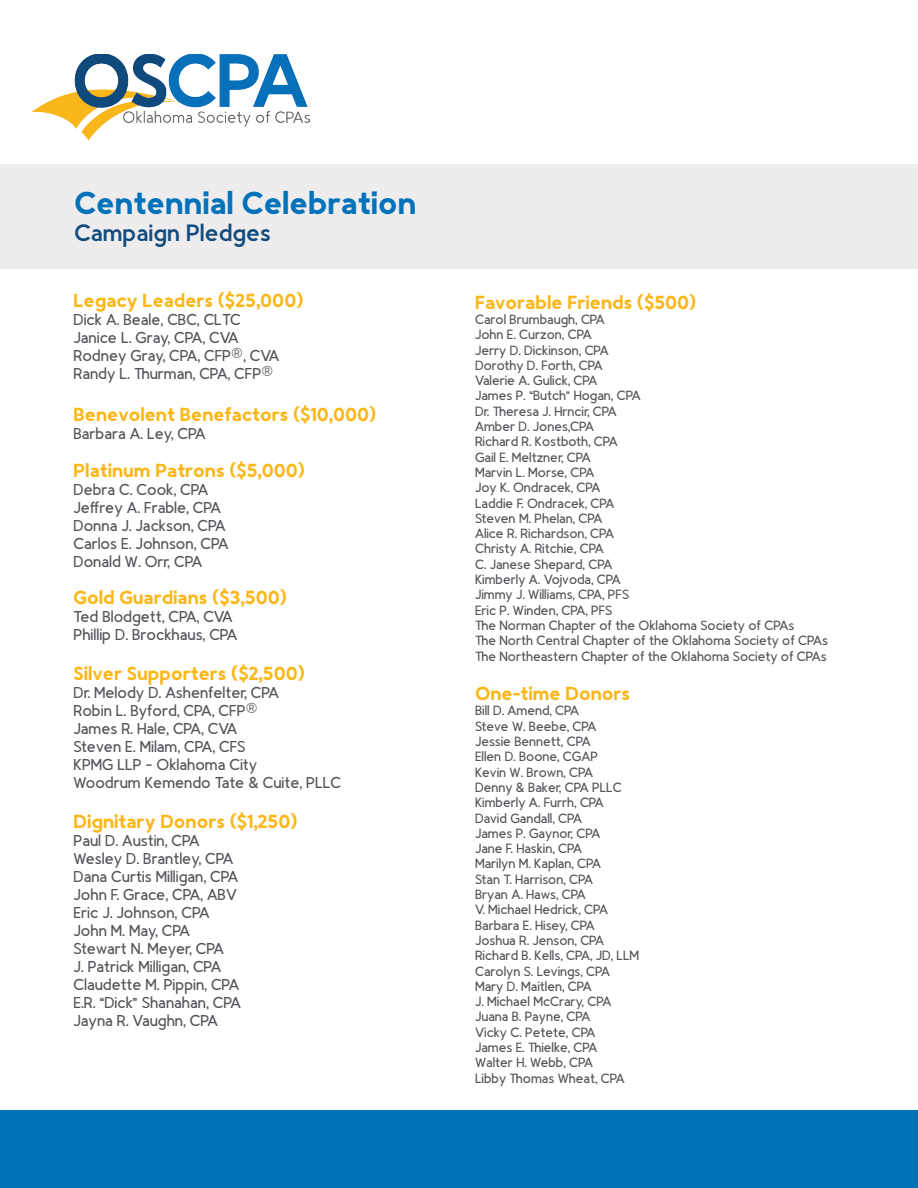
<style>
.page{position:relative;width:918px;height:1188px;background:#fff}
.page>*{position:absolute;margin:0;border:0;box-sizing:border-box;transform-origin:0 0}
.t1{font:700 30px "Triomphe";color:#0072ba}
.t2{font:22.5px "Triomphe";color:#124b7d}
.t3{font:700 18px "Triomphe";color:#fbb718}
.t4{font:300 15px "Triomphe";color:#54555a}
.t5{font:300 12.75px "Triomphe";color:#54555a}
</style>
<div class="page">
<div style="left:0;top:1110px;width:918px;height:78px;background:#0072ba"></div>
<div style="left:0;top:164px;width:918px;height:105px;background:#efecee"></div>
<img style="left:32px;top:54px;width:278px;height:86px">
<p class="t1" style="left:74px;top:180px;width:343px">Centennial Celebration</p>
<p class="t2" style="left:74px;top:216px;width:198px">Campaign Pledges</p>
<p class="t3" style="left:74px;top:287px;width:232px">Legacy Leaders ($25,000)</p>
<p class="t4" style="left:74px;top:308px;width:169px">Dick A. Beale, CBC, CLTC</p>
<p class="t4" style="left:74px;top:326px;width:167px">Janice L. Gray, CPA, CVA</p>
<p class="t4" style="left:74px;top:344px;width:207px">Rodney Gray, CPA, CFP®, CVA</p>
<p class="t4" style="left:74px;top:362px;width:201px">Randy L. Thurman, CPA, CFP®</p>
<p class="t3" style="left:74px;top:401px;width:304px">Benevolent Benefactors ($10,000)</p>
<p class="t4" style="left:74px;top:421px;width:134px">Barbara A. Ley, CPA</p>
<p class="t3" style="left:74px;top:456px;width:233px">Platinum Patrons ($5,000)</p>
<p class="t4" style="left:74px;top:477px;width:136px">Debra C. Cook, CPA</p>
<p class="t4" style="left:74px;top:495px;width:149px">Jeffrey A. Frable, CPA</p>
<p class="t4" style="left:74px;top:513px;width:154px">Donna J. Jackson, CPA</p>
<p class="t4" style="left:74px;top:531px;width:157px">Carlos E. Johnson, CPA</p>
<p class="t4" style="left:74px;top:549px;width:130px">Donald W. Orr, CPA</p>
<p class="t3" style="left:74px;top:584px;width:215px">Gold Guardians ($3,500)</p>
<p class="t4" style="left:74px;top:605px;width:161px">Ted Blodgett, CPA, CVA</p>
<p class="t4" style="left:74px;top:623px;width:166px">Phillip D. Brockhaus, CPA</p>
<p class="t3" style="left:74px;top:660px;width:233px">Silver Supporters ($2,500)</p>
<p class="t4" style="left:74px;top:681px;width:207px">Dr. Melody D. Ashenfelter, CPA</p>
<p class="t4" style="left:74px;top:699px;width:185px">Robin L. Byford, CPA, CFP®</p>
<p class="t4" style="left:74px;top:717px;width:165px">James R. Hale, CPA, CVA</p>
<p class="t4" style="left:74px;top:735px;width:174px">Steven E. Milam, CPA, CFS</p>
<p class="t4" style="left:74px;top:753px;width:185px">KPMG LLP - Oklahoma City</p>
<p class="t4" style="left:74px;top:771px;width:269px">Woodrum Kemendo Tate &amp; Cuite, PLLC</p>
<p class="t3" style="left:74px;top:807px;width:226px">Dignitary Donors ($1,250)</p>
<p class="t4" style="left:74px;top:828px;width:128px">Paul D. Austin, CPA</p>
<p class="t4" style="left:74px;top:846px;width:161px">Wesley D. Brantley, CPA</p>
<p class="t4" style="left:74px;top:864px;width:166px">Dana Curtis Milligan, CPA</p>
<p class="t4" style="left:74px;top:882px;width:165px">John F. Grace, CPA, ABV</p>
<p class="t4" style="left:74px;top:900px;width:138px">Eric J. Johnson, CPA</p>
<p class="t4" style="left:74px;top:918px;width:118px">John M. May, CPA</p>
<p class="t4" style="left:74px;top:936px;width:152px">Stewart N. Meyer, CPA</p>
<p class="t4" style="left:74px;top:954px;width:149px">J. Patrick Milligan, CPA</p>
<p class="t4" style="left:74px;top:972px;width:167px">Claudette M. Pippin, CPA</p>
<p class="t4" style="left:74px;top:990px;width:169px">E.R. “Dick” Shanahan, CPA</p>
<p class="t4" style="left:74px;top:1008px;width:146px">Jayna R. Vaughn, CPA</p>
<p class="t3" style="left:475px;top:288px;width:223px">Favorable Friends ($500)</p>
<p class="t5" style="left:475px;top:309px;width:131px">Carol Brumbaugh, CPA</p>
<p class="t5" style="left:475px;top:324px;width:118px">John E. Curzon, CPA</p>
<p class="t5" style="left:475px;top:340px;width:135px">Jerry D. Dickinson, CPA</p>
<p class="t5" style="left:475px;top:355px;width:129px">Dorothy D. Forth, CPA</p>
<p class="t5" style="left:475px;top:370px;width:124px">Valerie A. Gulick, CPA</p>
<p class="t5" style="left:475px;top:386px;width:167px">James P. “Butch” Hogan, CPA</p>
<p class="t5" style="left:475px;top:401px;width:143px">Dr. Theresa J. Hrncir, CPA</p>
<p class="t5" style="left:475px;top:416px;width:121px">Amber D. Jones,CPA</p>
<p class="t5" style="left:475px;top:432px;width:144px">Richard R. Kostboth, CPA</p>
<p class="t5" style="left:475px;top:447px;width:117px">Gail E. Meltzner, CPA</p>
<p class="t5" style="left:475px;top:462px;width:121px">Marvin L. Morse, CPA</p>
<p class="t5" style="left:475px;top:477px;width:127px">Joy K. Ondracek, CPA</p>
<p class="t5" style="left:475px;top:493px;width:141px">Laddie F. Ondracek, CPA</p>
<p class="t5" style="left:475px;top:508px;width:129px">Steven M. Phelan, CPA</p>
<p class="t5" style="left:475px;top:523px;width:141px">Alice R. Richardson, CPA</p>
<p class="t5" style="left:475px;top:539px;width:130px">Christy A. Ritchie, CPA</p>
<p class="t5" style="left:475px;top:554px;width:139px">C. Janese Shepard, CPA</p>
<p class="t5" style="left:475px;top:569px;width:147px">Kimberly A. Vojvoda, CPA</p>
<p class="t5" style="left:475px;top:585px;width:156px">Jimmy J. Williams, CPA, PFS</p>
<p class="t5" style="left:475px;top:600px;width:139px">Eric P. Winden, CPA, PFS</p>
<p class="t5" style="left:475px;top:615px;width:321px">The Norman Chapter of the Oklahoma Society of CPAs</p>
<p class="t5" style="left:475px;top:630px;width:354px">The North Central Chapter of the Oklahoma Society of CPAs</p>
<p class="t5" style="left:475px;top:646px;width:353px">The Northeastern Chapter of the Oklahoma Society of CPAs</p>
<p class="t3" style="left:475px;top:680px;width:157px">One-time Donors</p>
<p class="t5" style="left:475px;top:701px;width:106px">Bill D. Amend, CPA</p>
<p class="t5" style="left:475px;top:716px;width:123px">Steve W. Beebe, CPA</p>
<p class="t5" style="left:475px;top:731px;width:117px">Jessie Bennett, CPA</p>
<p class="t5" style="left:475px;top:747px;width:125px">Ellen D. Boone, CGAP</p>
<p class="t5" style="left:475px;top:762px;width:119px">Kevin W. Brown, CPA</p>
<p class="t5" style="left:475px;top:777px;width:148px">Denny &amp; Baker, CPA PLLC</p>
<p class="t5" style="left:475px;top:792px;width:130px">Kimberly A. Furrh, CPA</p>
<p class="t5" style="left:475px;top:808px;width:109px">David Gandall, CPA</p>
<p class="t5" style="left:475px;top:823px;width:127px">James P. Gaynor, CPA</p>
<p class="t5" style="left:475px;top:838px;width:109px">Jane F. Haskin, CPA</p>
<p class="t5" style="left:475px;top:854px;width:128px">Marilyn M. Kaplan, CPA</p>
<p class="t5" style="left:475px;top:869px;width:119px">Stan T. Harrison, CPA</p>
<p class="t5" style="left:475px;top:884px;width:112px">Bryan A. Haws, CPA</p>
<p class="t5" style="left:475px;top:900px;width:135px">V. Michael Hedrick, CPA</p>
<p class="t5" style="left:475px;top:915px;width:121px">Barbara E. Hisey, CPA</p>
<p class="t5" style="left:475px;top:930px;width:131px">Joshua R. Jenson, CPA</p>
<p class="t5" style="left:475px;top:945px;width:166px">Richard B. Kells, CPA, JD, LLM</p>
<p class="t5" style="left:475px;top:961px;width:137px">Carolyn S. Levings, CPA</p>
<p class="t5" style="left:475px;top:976px;width:118px">Mary D. Maitlen, CPA</p>
<p class="t5" style="left:475px;top:991px;width:138px">J. Michael McCrary, CPA</p>
<p class="t5" style="left:475px;top:1007px;width:117px">Juana B. Payne, CPA</p>
<p class="t5" style="left:475px;top:1022px;width:122px">Vicky C. Petete, CPA</p>
<p class="t5" style="left:475px;top:1037px;width:124px">James E. Thielke, CPA</p>
<p class="t5" style="left:475px;top:1053px;width:120px">Walter H. Webb, CPA</p>
<p class="t5" style="left:475px;top:1068px;width:151px">Libby Thomas Wheat, CPA</p>
</div>
